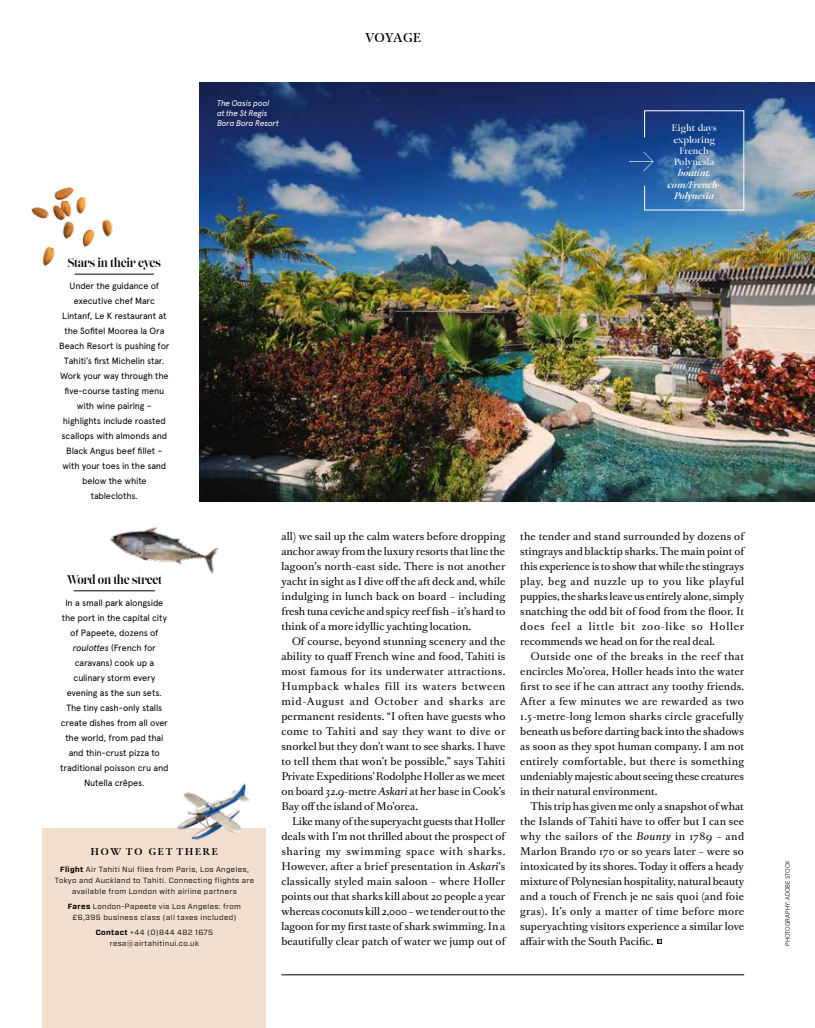
<style>
.page{position:relative;width:815px;height:1028px;background:#fff}
.page>*{position:absolute;margin:0;border:0;box-sizing:border-box;transform-origin:0 0}
.t1{font:12.5px "Lust Pro Slim No 4";letter-spacing:-.02em;color:#000}
.t2{font:500 11.88px "Klod AM";letter-spacing:.025em;color:#000}
.t3{font:10px/15px "Romain BP Text";color:#000;text-align:justify}
.t4{font:9px/15px "Apercu";letter-spacing:-.02em;color:#000;text-align:center}
.t5{font:700 9px "Klod";letter-spacing:.2em;color:#000}
.t6{font:8.75px/11.2px "Klod AM";color:#fff;text-align:center}
.t7{font:italic 500 8.75px/11.2px "Klod";letter-spacing:-.01em;color:#fff;text-align:center}
.t8{font:italic 8.12px/10px "Apercu";letter-spacing:-.015em;color:#fff}
.t9{font:7.5px/11.2px "Forza";letter-spacing:.05em;color:#000;text-align:center}
.t10{font:300 6.25px "Apercu";letter-spacing:-.01em;color:#000}
.s1{font-style:italic}
.s2{font-weight:700}
</style>
<div class="page">
<hr style="left:281px;top:974px;width:463px;height:1px;background:#000">
<div style="left:43px;top:827px;width:223px;height:201px;background:#f3dfd0"></div>
<img style="left:31px;top:187px;width:93px;height:88px">
<img style="left:110px;top:527px;width:109px;height:48px">
<img style="left:199px;top:83px;width:616px;height:419px">
<hr style="left:74px;top:590px;width:81px;height:1px;background:#000">
<svg style="left:657px;top:939px;width:5px;height:5px"></svg>
<svg style="left:629px;top:110px;width:115px;height:101px;background:#3966a1"></svg>
<hr style="left:75px;top:274px;width:79px;height:1px;background:#000">
<img style="left:175px;top:783px;width:76px;height:57px">
<p class="t2" style="left:365px;top:29px;width:57px">VOYAGE</p>
<p class="t8" style="left:217px;top:98px;width:63px">The Oasis pool at the St Regis<br>Bora Bora Resort</p>
<p class="t6" style="left:672px;top:122px;width:46px">Eight days exploring<br>French<br>Polynesia</p>
<p class="t7" style="left:667px;top:167px;width:55px">boatint. com/French-<br>Polynesia</p>
<p class="t1" style="left:68px;top:255px;width:95px">Stars in their eyes</p>
<p class="t4" style="left:59px;top:278px;width:112px">Under the guidance of executive chef Marc<br>Lintanf, Le K restaurant at the Sofitel Moorea la Ora<br>Beach Resort is pushing for<br>Tahiti’s first Michelin star.<br>Work your way through the five-course tasting menu with wine pairing – highlights include roasted scallops with almonds and<br>Black Angus beef fillet – with your toes in the sand below the white tablecloths.</p>
<p class="t1" style="left:67px;top:572px;width:97px">Word on the street</p>
<p class="t4" style="left:60px;top:595px;width:110px">In a small park alongside the port in the capital city of Papeete, dozens of <span class="s1">roulottes</span> (French for caravans) cook up a culinary storm every evening as the sun sets.<br>The tiny cash-only stalls create dishes from all over the world, from pad thai and thin-crust pizza to traditional poisson cru and<br>Nutella crêpes.</p>
<p class="t5" style="left:91px;top:845px;width:129px">HOW TO GET THERE</p>
<p class="t9" style="left:55px;top:863px;width:201px"><span class="s2">Flight</span> Air Tahiti Nui flies from Paris, Los Angeles,<br>Tokyo and Auckland to Tahiti. Connecting flights are available from London with airline partners</p>
<p class="t9" style="left:68px;top:900px;width:175px"><span class="s2">Fares</span> London-Papeete via Los Angeles: from £6,395 business class (all taxes included)</p>
<p class="t9" style="left:96px;top:926px;width:119px"><span class="s2">Contact</span> +44 (0)844 482 1675 resa@airtahitinui.co.uk</p>
<p class="t3" style="left:281px;top:528px;width:226px">all) we sail up the calm waters before dropping anchor away from the luxury resorts that line the lagoon’s north-east side. There is not another yacht in sight as I dive off the aft deck and, while indulging in lunch back on board – including fresh tuna ceviche and spicy reef fish – it’s hard to think of a more idyllic yachting location.</p>
<p class="t3" style="left:281px;top:633px;width:226px;text-indent:11px">Of course, beyond stunning scenery and the ability to quaff French wine and food, Tahiti is most famous for its underwater attractions.<br>Humpback whales fill its waters between mid-August and October and sharks are permanent residents. “I often have guests who come to Tahiti and say they want to dive or snorkel but they don’t want to see sharks. I have to tell them that won’t be possible,” says Tahiti Private Expeditions’ Rodolphe Holler as we meet on board 32.9-metre <span class="s1">Askari</span> at her base in Cook’s Bay off the island of Mo’orea.</p>
<p class="t3" style="left:281px;top:813px;width:226px;text-indent:11px">Like many of the superyacht guests that Holler deals with I’m not thrilled about the prospect of sharing my swimming space with sharks.<br>However, after a brief presentation in <span class="s1">Askari</span>’s classically styled main saloon – where Holler points out that sharks kill about 20 people a year whereas coconuts kill 2,000 – we tender out to the lagoon for my first taste of shark swimming. In a beautifully clear patch of water we jump out of</p>
<p class="t3" style="left:520px;top:528px;width:225px">the tender and stand surrounded by dozens of stingrays and blacktip sharks. The main point of this experience is to show that while the stingrays play, beg and nuzzle up to you like playful puppies, the sharks leave us entirely alone, simply snatching the odd bit of food from the floor. It does feel a little bit zoo-like so Holler recommends we head on for the real deal.</p>
<p class="t3" style="left:520px;top:648px;width:225px;text-indent:11px">Outside one of the breaks in the reef that encircles Mo’orea, Holler heads into the water first to see if he can attract any toothy friends.<br>After a few minutes we are rewarded as two 1.5-metre-long lemon sharks circle gracefully beneath us before darting back into the shadows as soon as they spot human company. I am not entirely comfortable, but there is something undeniably majestic about seeing these creatures in their natural environment.</p>
<p class="t3" style="left:520px;top:798px;width:225px;text-indent:11px">This trip has given me only a snapshot of what the Islands of Tahiti have to offer but I can see why the sailors of the <span class="s1">Bounty</span> in 1789 – and Marlon Brando 170 or so years later – were so intoxicated by its shores. Today it offers a heady mixture of Polynesian hospitality, natural beauty and a touch of French je ne sais quoi (and foie gras). It’s only a matter of time before more superyachting visitors experience a similar love affair with the South Pacific. <sup>B</sup></p>
<p class="t10" style="left:784px;top:945px;width:87px;rotate:-90deg">PHOTOGRAPHY: ADOBE STOCK</p>
</div>
